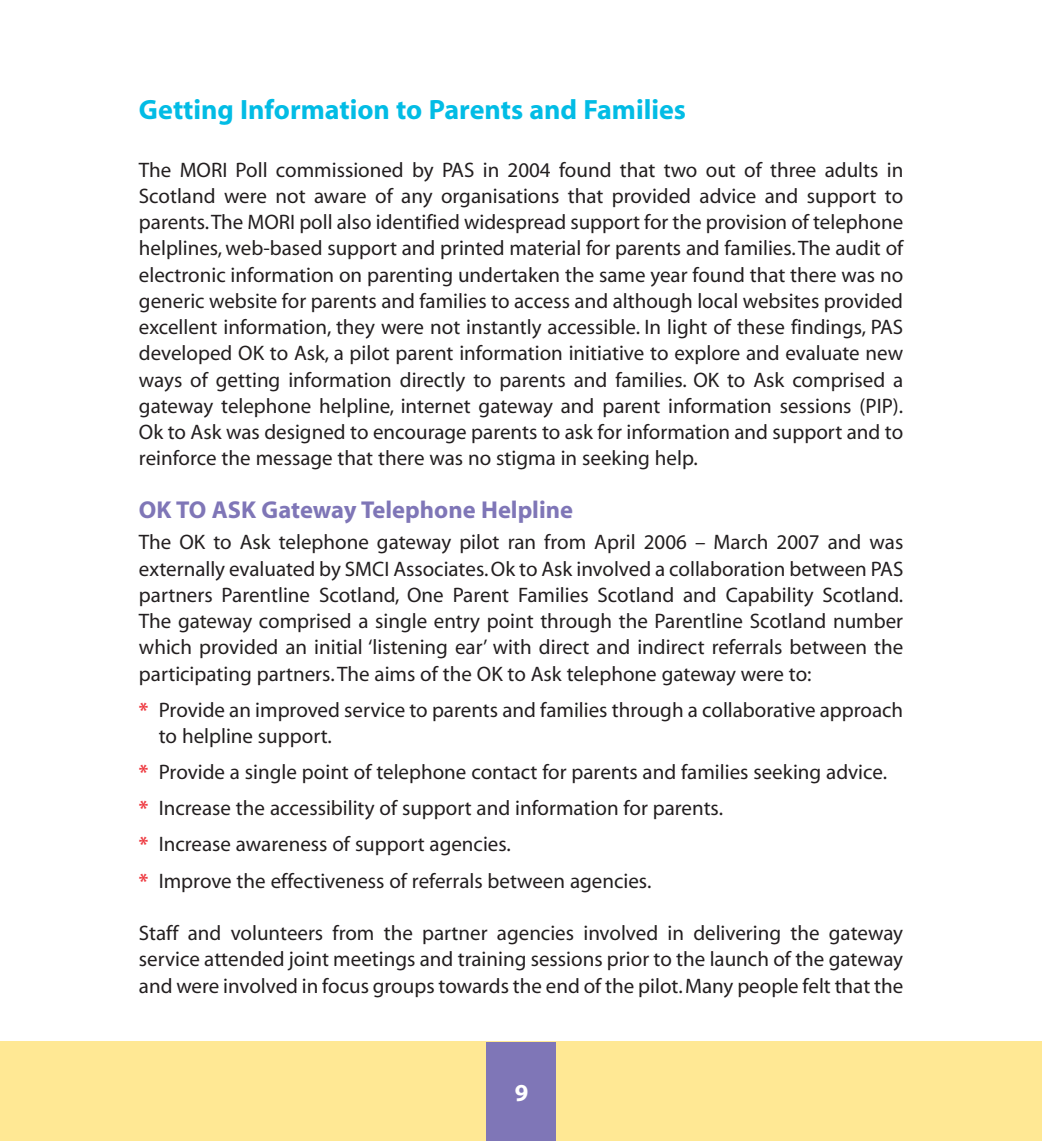
<style>
.page{position:relative;width:1042px;height:1141px;background:#fff}
.page>*{position:absolute;margin:0;border:0;box-sizing:border-box;transform-origin:0 0}
.t1{font:700 28px "Myriad";color:#02bce5}
.t2{font:700 24.5px "Myriad";color:#7f76b7}
.t3{font:700 24.5px "Myriad";color:#fff}
.t4{font:21px/26.2px "Myriad";color:#231f20;text-align:justify}
.s1{font-weight:700;color:#ee3a41}
</style>
<div class="page">
<div style="left:0;top:1042px;width:1042px;height:99px;background:#ffe894"></div>
<div style="left:486px;top:1042px;width:70px;height:99px;background:#7f76b7"></div>
<h1 class="t1" style="left:139px;top:99px;width:548px">Getting Information to Parents and Families</h1>
<p class="t4" style="left:139px;top:158px;width:767px">The MORI Poll commissioned by PAS in 2004 found that two out of three adults in Scotland were not aware of any organisations that provided advice and support to parents.The MORI poll also identified widespread support for the provision of telephone helplines, web-based support and printed material for parents and families. The audit of electronic information on parenting undertaken the same year found that there was no generic website for parents and families to access and although local websites provided excellent information, they were not instantly accessible. In light of these findings, PAS developed OK to Ask, a pilot parent information initiative to explore and evaluate new ways of getting information directly to parents and families. OK to Ask comprised a gateway telephone helpline, internet gateway and parent information sessions (PIP).<br>Ok to Ask was designed to encourage parents to ask for information and support and to reinforce the message that there was no stigma in seeking help.</p>
<p class="t2" style="left:139px;top:501px;width:436px">OK TO ASK Gateway Telephone Helpline</p>
<p class="t4" style="left:139px;top:531px;width:766px">The OK to Ask telephone gateway pilot ran from April 2006 – March 2007 and was externally evaluated by SMCI Associates. Ok to Ask involved a collaboration between PAS partners Parentline Scotland, One Parent Families Scotland and Capability Scotland.<br>The gateway comprised a single entry point through the Parentline Scotland number which provided an initial ‘listening ear’ with direct and indirect referrals between the participating partners. The aims of the OK to Ask telephone gateway were to:</p>
<p class="t4" style="left:159px;top:698px;width:746px;text-indent:-20px"><span class="s1">*</span> Provide an improved service to parents and families through a collaborative approach to helpline support.</p>
<p class="t4" style="left:139px;top:756px;width:749px;line-height:36.2px;text-align:left"><span class="s1">*</span> Provide a single point of telephone contact for parents and families seeking advice. <span class="s1">*</span> Increase the accessibility of support and information for parents.<br><span class="s1">*</span> Increase awareness of support agencies.<br><span class="s1">*</span> Improve the effectiveness of referrals between agencies.</p>
<p class="t4" style="left:139px;top:922px;width:766px">Staff and volunteers from the partner agencies involved in delivering the gateway service attended joint meetings and training sessions prior to the launch of the gateway and were involved in focus groups towards the end of the pilot.Many people felt that the</p>
<p class="t3" style="left:515px;top:1083px;width:15px">9</p>
</div>
